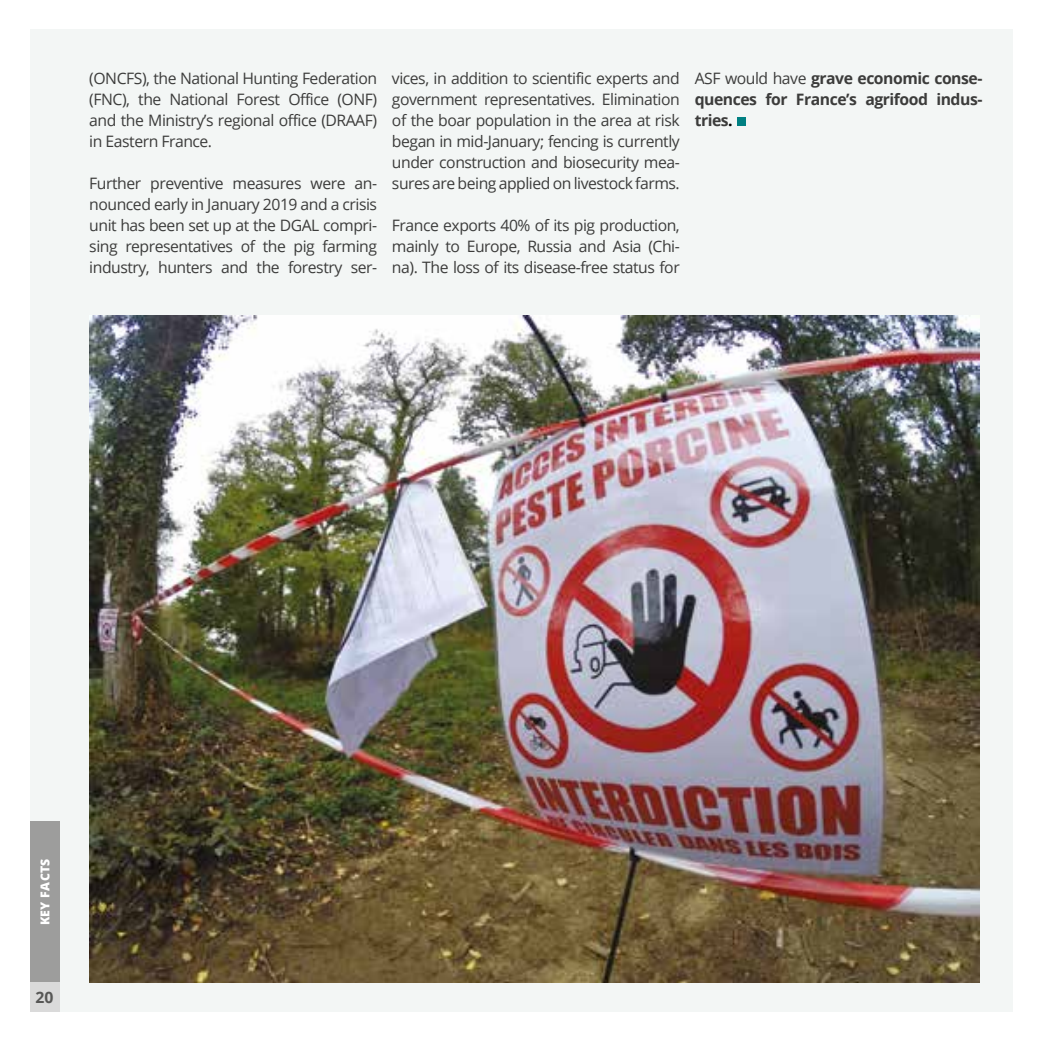
<style>
.page{position:relative;width:1042px;height:1042px;background:#fff}
.page>*{position:absolute;margin:0;border:0;box-sizing:border-box;transform-origin:0 0}
.t1{font:15.75px/21px "Open Sans";letter-spacing:-.03em;color:#3c3c3b;text-align:justify}
.t2{font:700 15.75px/21px "Open Sans";letter-spacing:-.03em;color:#3c3c3b;text-align:justify}
.t3{font:700 15.75px "Open Sans";color:#575756}
.t4{font:800 12.25px "Open Sans";letter-spacing:.025em;color:#fff}
.s1{font-weight:400}
.s2{color:#000}
</style>
<div class="page">
<div style="left:30px;top:30px;width:982px;height:982px;background:#f3f6f5"></div>
<div style="left:30px;top:821px;width:30px;height:161px;background:#9d9d9c"></div>
<div style="left:30px;top:982px;width:30px;height:30px;background:#dadada"></div>
<div style="left:737px;top:117px;width:9px;height:9px;background:#008082"></div>
<img style="left:89px;top:315px;width:890px;height:667px">
<p class="t1" style="left:89px;top:67px;width:289px">(ONCFS), the National Hunting Federation (FNC), the National Forest Office (ONF) and the Ministry’s regional office (DRAAF) in Eastern France.</p>
<p class="t1" style="left:89px;top:172px;width:289px">Further preventive measures were an&shy;nounced early in January 2019 and a crisis unit has been set up at the DGAL compri&shy;sing representatives of the pig farming industry, hunters and the forestry ser-</p>
<p class="t1" style="left:392px;top:67px;width:289px">vices, in addition to scientific experts and government representatives. Elimination of the boar population in the area at risk began in mid-January; fencing is currently under construction and biosecurity mea&shy;sures are being applied on livestock farms.</p>
<p class="t1" style="left:392px;top:214px;width:289px">France exports 40% of its pig production, mainly to Europe, Russia and Asia (Chi&shy;na). The loss of its disease-free status for</p>
<p class="t2" style="left:695px;top:67px;width:289px"><span class="s1">ASF would have</span> grave economic conse&shy;quences for France’s agrifood indus&shy;tries<span class="s2">.</span></p>
<p class="t4" style="left:36px;top:925px;width:68px;rotate:-90deg">KEY FACTS</p>
<p class="t3" style="left:36px;top:986px;width:19px">20</p>
</div>
